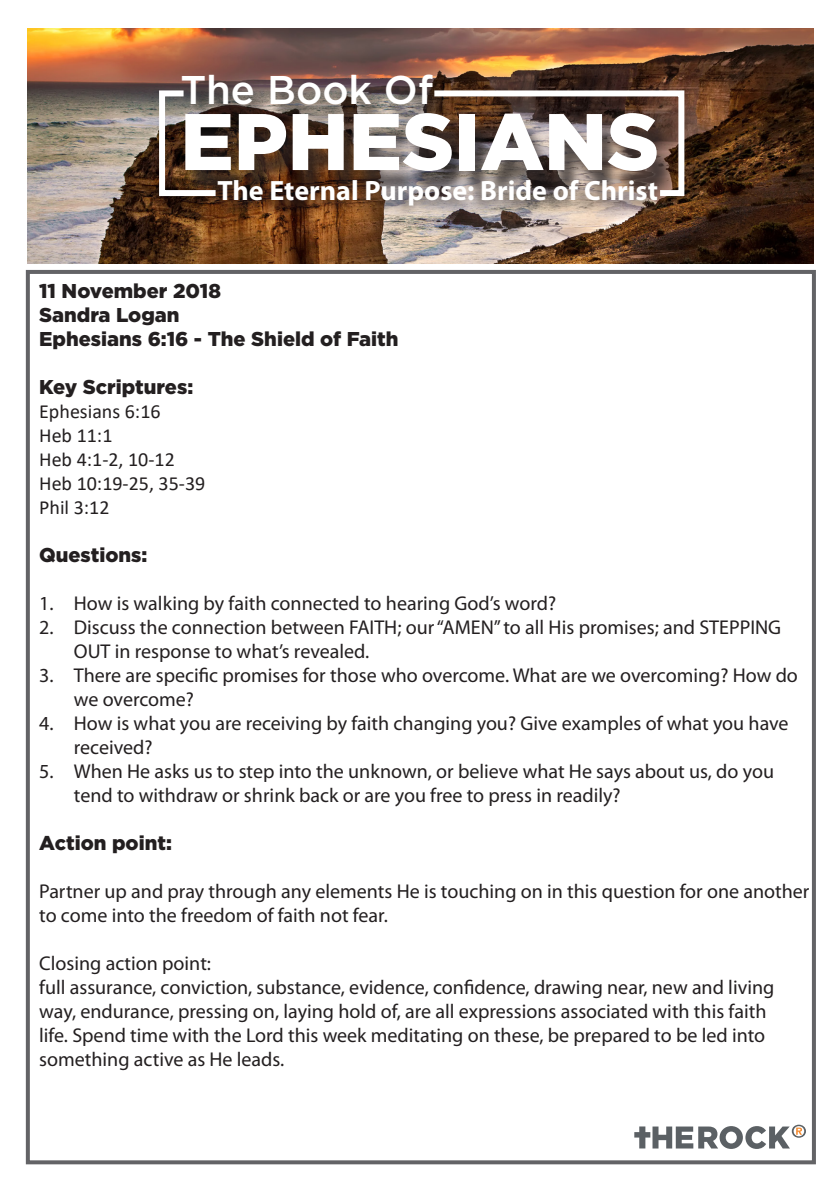
<style>
.page{position:relative;width:840px;height:1191px;background:#fff}
.page>*{position:absolute;margin:0;border:0;box-sizing:border-box;transform-origin:0 0}
.t1{font:900 80px "Gotham";color:#fff}
.t2{font:500 40px "Gotham";color:#fff}
.t3{font:700 28px "Myriad Pro";color:#fff}
.t4{font:20px/24px "Myriad Pro";color:#231f20}
.t5{font:900 20px "Gotham";color:#231f20}
.t6{font:20px "Calibri";color:#231f20}
</style>
<div class="page">
<div style="left:26px;top:270px;width:789px;height:894px;border:4px solid #636366"></div>
<svg style="left:634px;top:1124px;width:171px;height:25px"></svg>
<img style="left:28px;top:28px;width:785px;height:235px">
<div style="left:181px;top:81px;width:496px;height:118px;background:#231f20;opacity:.75"></div>
<div style="left:202px;top:175px;width:459px;height:46px;background:#231f20;opacity:.75"></div>
<svg style="left:156px;top:87px;width:65px;height:112px;background:#605249"></svg>
<svg style="left:428px;top:87px;width:259px;height:112px;background:#6e5e58"></svg>
<p class="t2" style="left:180px;top:67px;width:254px">The Book Of</p>
<p class="t1" style="left:180px;top:95px;width:480px">EPHESIANS</p>
<p class="t3" style="left:217px;top:175px;width:441px">The Eternal Purpose: Bride of Christ</p>
<p class="t5" style="left:39px;top:279px;width:183px">11 November 2018</p>
<p class="t5" style="left:39px;top:303px;width:142px">Sandra Logan</p>
<p class="t5" style="left:39px;top:327px;width:361px">Ephesians 6:16 - The Shield of Faith</p>
<p class="t5" style="left:39px;top:375px;width:155px">Key Scriptures:</p>
<p class="t6" style="left:39px;top:397px;width:123px">Ephesians 6:16</p>
<p class="t6" style="left:39px;top:421px;width:75px">Heb 11:1</p>
<p class="t6" style="left:39px;top:445px;width:137px">Heb 4:1-2, 10-12</p>
<p class="t6" style="left:39px;top:469px;width:167px">Heb 10:19-25, 35-39</p>
<p class="t6" style="left:39px;top:493px;width:72px">Phil 3:12</p>
<p class="t5" style="left:39px;top:543px;width:110px">Questions:</p>
<p class="t4" style="left:39px;top:591px;width:518px">1. How is walking by faith connected to hearing God’s word?</p>
<p class="t4" style="left:74px;top:615px;width:708px;text-indent:-35px">2. Discuss the connection between FAITH; our “AMEN” to all His promises; and STEPPING<br>OUT in response to what’s revealed.</p>
<p class="t4" style="left:74px;top:663px;width:725px;text-indent:-35px">3. There are specific promises for those who overcome. What are we overcoming? How do we overcome?</p>
<p class="t4" style="left:74px;top:711px;width:715px;text-indent:-35px">4. How is what you are receiving by faith changing you? Give examples of what you have received?</p>
<p class="t4" style="left:74px;top:759px;width:701px;text-indent:-35px">5. When He asks us to step into the unknown, or believe what He says about us, do you tend to withdraw or shrink back or are you free to press in readily?</p>
<p class="t5" style="left:39px;top:831px;width:134px">Action point:</p>
<p class="t4" style="left:39px;top:879px;width:771px">Partner up and pray through any elements He is touching on in this question for one another to come into the freedom of faith not fear.</p>
<p class="t4" style="left:39px;top:951px;width:173px">Closing action point:</p>
<p class="t4" style="left:39px;top:975px;width:736px">full assurance, conviction, substance, evidence, confidence, drawing near, new and living way, endurance, pressing on, laying hold of, are all expressions associated with this faith life. Spend time with the Lord this week meditating on these, be prepared to be led into something active as He leads.</p>
</div>
